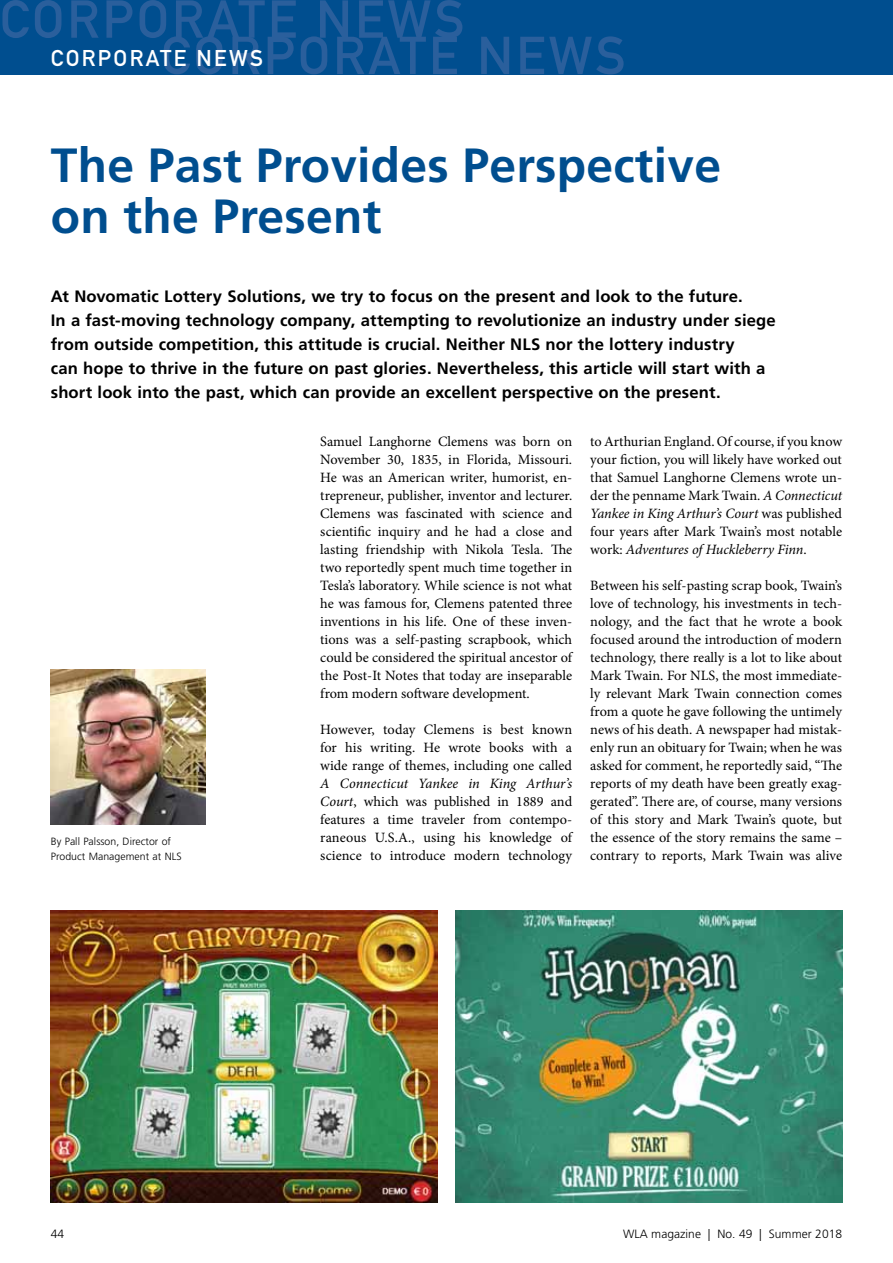
<style>
.page{position:relative;width:893px;height:1263px;background:#fff}
.page>*{position:absolute;margin:0;border:0;box-sizing:border-box;transform-origin:0 0}
.t1{font:52.5px "DIN Mittelschrift";letter-spacing:.06em;color:#2a5f9c}
.t2{font:700 48px/51px "Frutiger LT Std";letter-spacing:.005em;color:#004e8f}
.t3{font:22.5px "DIN Mittelschrift";letter-spacing:.105em;color:#fff}
.t4{font:700 16.5px/24px "Frutiger LT Std";letter-spacing:.005em;color:#000}
.t5{font:14.25px/18px "Minion Pro";color:#000;text-align:justify}
.t6{font:300 12px "Frutiger LT Std";letter-spacing:.005em;color:#000}
.t7{font:300 10.5px/15px "Frutiger LT Std";letter-spacing:.005em;color:#000}
.s1{font-style:italic}
</style>
<div class="page">
<div style="left:0;top:0;width:892px;height:74px;background:#004e8f"></div>
<img style="left:51px;top:910px;width:387px;height:292px">
<img style="left:455px;top:910px;width:387px;height:292px">
<img style="left:51px;top:670px;width:154px;height:154px">
<h1 class="t1" style="left:0;top:0;width:466px">CORPORATE NEWS</h1>
<h3 class="t3" style="left:51px;top:50px;width:214px">CORPORATE NEWS</h3>
<h1 class="t1" style="left:161px;top:37px;width:466px">CORPORATE NEWS</h1>
<h2 class="t2" style="left:51px;top:145px;width:671px">The Past Provides Perspective on the Present</h2>
<p class="t4" style="left:51px;top:286px;width:726px">At Novomatic Lottery Solutions, we try to focus on the present and look to the future.<br>In a fast-moving technology company, attempting to revolutionize an industry under siege from outside competition, this attitude is crucial. Neither NLS nor the lottery industry<br>can hope to thrive in the future on past glories. Nevertheless, this article will start with a short look into the past, which can provide an excellent perspective on the present.</p>
<p class="t7" style="left:51px;top:835px;width:132px">By Pall Palsson, Director of<br>Product Management at NLS</p>
<p class="t5" style="left:320px;top:434px;width:253px">Samuel Langhorne Clemens was born on November 30, 1835, in Florida, Missouri.<br>He was an American writer, humorist, en&shy;trepreneur, publisher, inventor and lecturer.<br>Clemens was fascinated with science and scientific inquiry and he had a close and lasting friendship with Nikola Tesla. The two reportedly spent much time together in Tesla’s laboratory. While science is not what he was famous for, Clemens patented three inventions in his life. One of these inven&shy;tions was a self-pasting scrapbook, which could be considered the spiritual ancestor of the Post-It Notes that today are inseparable from modern software development.</p>
<p class="t5" style="left:320px;top:722px;width:253px">However, today Clemens is best known for his writing. He wrote books with a wide range of themes, including one called</p>
<p class="t5" style="left:320px;top:776px;width:253px"><span class="s1">A Connecticut Yankee in King Arthur’s Court</span>, which was published in 1889 and features a time traveler from contempo&shy;raneous U.S.A., using his knowledge of science to introduce modern technology</p>
<p class="t5" style="left:590px;top:434px;width:253px">to Arthurian England. Of course, if you know your fiction, you will likely have worked out that Samuel Langhorne Clemens wrote un&shy;der the penname Mark Twain. <span class="s1">A Connecticut Yankee in King Arthur’s Court</span> was published four years after Mark Twain’s most notable work: <span class="s1">Adventures of Huckleberry Finn</span>.</p>
<p class="t5" style="left:590px;top:578px;width:253px">Between his self-pasting scrap book, Twain’s love of technology, his investments in tech&shy;nology, and the fact that he wrote a book focused around the introduction of modern technology, there really is a lot to like about Mark Twain. For NLS, the most immediate&shy;ly relevant Mark Twain connection comes from a quote he gave following the untimely news of his death. A newspaper had mistak&shy;enly run an obituary for Twain; when he was asked for comment, he reportedly said, “The reports of my death have been greatly exag&shy;gerated”. There are, of course, many versions of this story and Mark Twain’s quote, but the essence of the story remains the same – contrary to reports, Mark Twain was alive</p>
<p class="t6" style="left:51px;top:1228px;width:15px">44</p>
<p class="t6" style="left:623px;top:1228px;width:220px">WLA magazine | No. 49 | Summer 2018</p>
</div>
